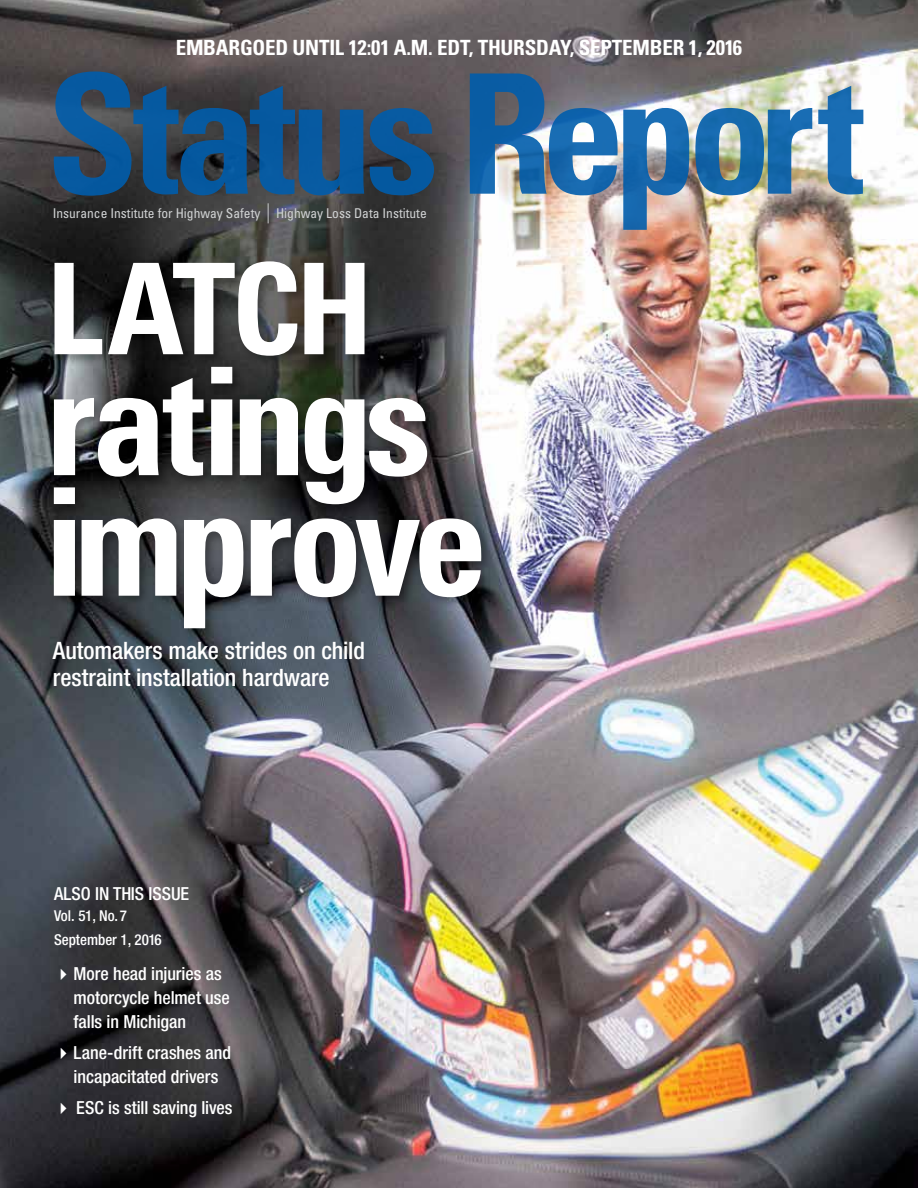
<style>
.page{position:relative;width:918px;height:1188px;background:#fff}
.page>*{position:absolute;margin:0;border:0;box-sizing:border-box;transform-origin:0 0}
.t1{font:700 condensed 166.5px "Univers LT Std";letter-spacing:-.045em;color:#005dac}
.t2{font:700 condensed 150px "Univers LT Std";letter-spacing:-.055em;color:#fff}
.t3{font:700 condensed 126.45px "Univers LT Std";letter-spacing:-.04em;color:#fff}
.t4{font:500 condensed 24px/27px "Helvetica Neue LT Pro";letter-spacing:-.005em;color:#fff}
.t5{font:700 condensed 21px "Univers LT Std";letter-spacing:-.01em;color:#fff}
.t6{font:500 condensed 18px/24px "Helvetica Neue LT Pro";letter-spacing:-.005em;color:#fff}
.t7{font:500 condensed 15px/24px "Helvetica Neue LT Pro";color:#fff}
.t8{font:condensed 13.5px "Univers LT Std";color:#d1d3d4}
.s1{font-family:"Helvetica Neue LT Pro";font-size:27px}
</style>
<div class="page">
<img style="left:0;top:0;width:918px;height:1188px">
<div style="left:51px;top:364px;width:389px;height:153px;background:#000;opacity:.35"></div>
<div style="left:51px;top:258px;width:327px;height:110px;background:#000;opacity:.35"></div>
<div style="left:50px;top:484px;width:444px;height:157px;background:#000;opacity:.35"></div>
<p class="t5" style="left:176px;top:35px;width:568px">EMBARGOED UNTIL 12:01 A.M. EDT, THURSDAY, SEPTEMBER 1, 2016</p>
<h1 class="t1" style="left:46px;top:32px;width:820px">Status Report</h1>
<p class="t8" style="left:53px;top:205px;width:376px">Insurance Institute for Highway Safety <span class="s1">|</span> Highway Loss Data Institute</p>
<h3 class="t3" style="left:46px;top:232px;width:328px">LATCH</h3>
<h2 class="t2" style="left:46px;top:330px;width:387px">ratings</h2>
<h2 class="t2" style="left:44px;top:450px;width:446px">improve</h2>
<h3 class="t4" style="left:53px;top:637px;width:314px">Automakers make strides on child restraint installation hardware</h3>
<p class="t6" style="left:54px;top:882px;width:137px">ALSO IN THIS ISSUE</p>
<p class="t7" style="left:54px;top:904px;width:109px">Vol. 51, No. 7<br>September 1, 2016</p>
<p class="t6" style="left:74px;top:962px;width:158px;text-indent:-20px">✔More head injuries as motorcycle helmet use falls in Michigan</p>
<p class="t6" style="left:54px;top:1040px;width:179px;text-align:center">✔Lane-drift crashes and incapacitated drivers</p>
<p class="t6" style="left:54px;top:1095px;width:180px">✔ ESC is still saving lives</p>
</div>
